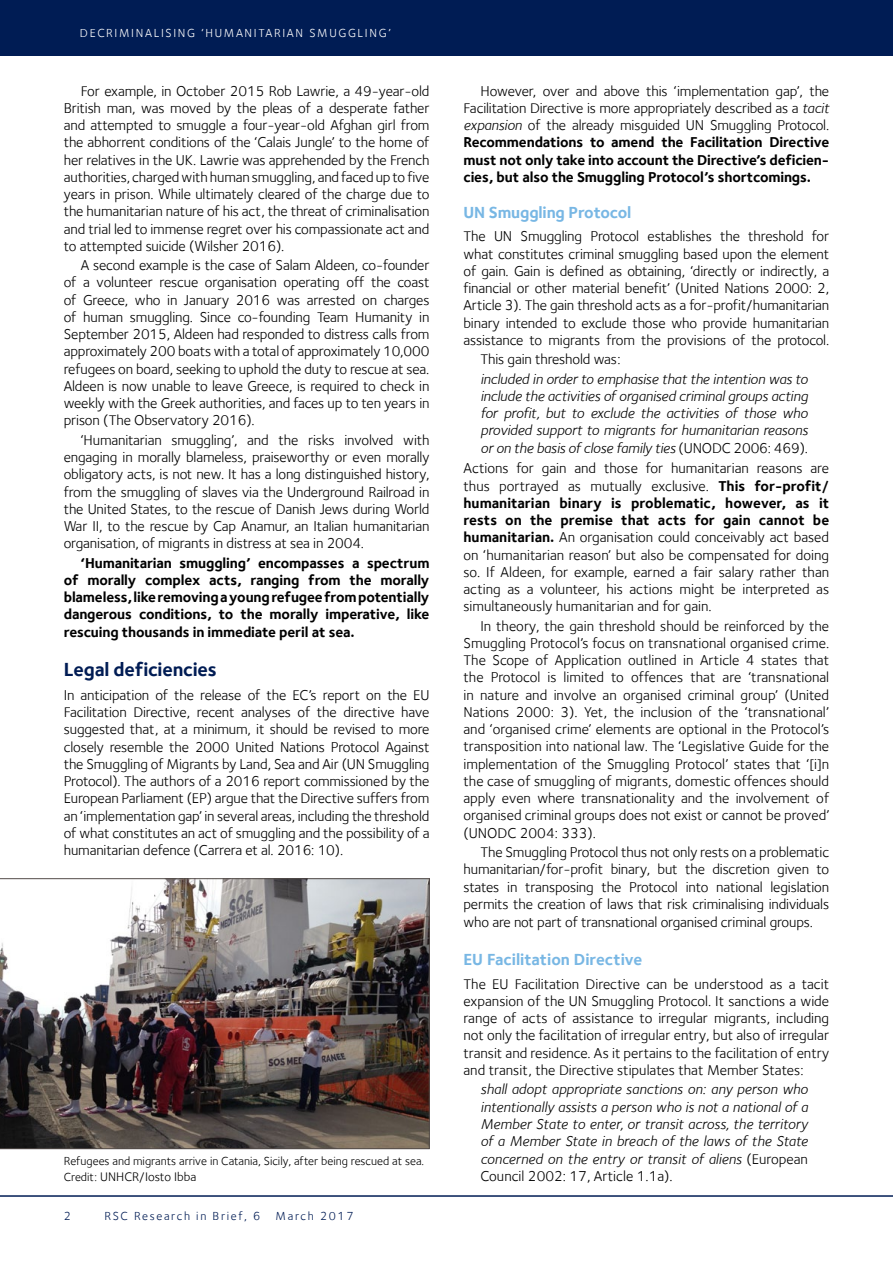
<style>
.page{position:relative;width:893px;height:1263px;background:#fff}
.page>*{position:absolute;margin:0;border:0;box-sizing:border-box;transform-origin:0 0}
.t1{font:700 19.5px "Foundry Sterling";letter-spacing:-.01em;color:#001c54}
.t2{font:700 16.5px "Foundry Sterling";letter-spacing:-.01em;color:#78b7e4}
.t3{font:14.7px/17.2px "Foundry Sterling";letter-spacing:-.01em;color:#000;text-align:justify}
.t4{font:700 14.7px/17.2px "Foundry Sterling";letter-spacing:-.01em;color:#000;text-align:justify}
.t5{font:italic 14.7px/17.2px "Foundry Sterling";letter-spacing:-.01em;color:#000;text-align:justify}
.t6{font:12.75px "Foundry Sterling";color:#000}
.t7{font:12px "Foundry Sterling";color:#000}
.t8{font:12px "Foundry Sterling";letter-spacing:.14em;color:#fff}
.t9{font:12px "Foundry Sterling";letter-spacing:.14em;color:#001c54}
.s1{font-size:12px}
.s2{font-weight:400}
.s3{font-weight:400;font-style:italic}
.s4{font-style:normal}
.s5{font-weight:700}
</style>
<div class="page">
<hr style="left:0;top:1195px;width:893px;height:2px;background:#001c54">
<div style="left:0;top:0;width:893px;height:55px;background:#001c54"></div>
<img style="left:2px;top:880px;width:425px;height:267px">
<div style="left:0;top:878px;width:429px;height:271px;border:1px solid #524b48"></div>
<p class="t8" style="left:80px;top:26px;width:312px">DECRIMINALISING ‘HUMANITARIAN SMUGGLING’</p>
<p class="t3" style="left:64px;top:82px;width:367px;text-indent:17px">For example, in October 2015 Rob Lawrie, a 49-year-old British man, was moved by the pleas of a desperate father and attempted to smuggle a four-year-old Afghan girl from the abhorrent conditions of the ‘Calais Jungle’ to the home of her relatives in the UK. Lawrie was apprehended by the French authorities, charged with human smuggling, and faced up to five years in prison. While ultimately cleared of the charge due to the humanitarian nature of his act, the threat of criminalisation and trial led to immense regret over his compassionate act and to attempted suicide (Wilsher 2016).</p>
<p class="t3" style="left:64px;top:257px;width:367px;text-indent:17px">A second example is the case of Salam Aldeen, co-founder of a volunteer rescue organisation operating off the coast of Greece, who in January 2016 was arrested on charges of human smuggling. Since co-founding Team Humanity in September 2015, Aldeen had responded to distress calls from approximately 200 boats with a total of approximately 10,000 refugees on board, seeking to uphold the duty to rescue at sea.<br>Aldeen is now unable to leave Greece, is required to check in weekly with the Greek authorities, and faces up to ten years in prison (The Observatory 2016).</p>
<p class="t3" style="left:64px;top:431px;width:367px;text-indent:17px">‘Humanitarian smuggling’, and the risks involved with engaging in morally blameless, praiseworthy or even morally obligatory acts, is not new. It has a long distinguished history, from the smuggling of slaves via the Underground Railroad in the United States, to the rescue of Danish Jews during World War II, to the rescue by Cap Anamur, an Italian humanitarian organisation, of migrants in distress at sea in 2004.</p>
<p class="t4" style="left:64px;top:554px;width:367px;text-indent:17px">‘Humanitarian smuggling’ encompasses a spectrum of morally complex acts, ranging from the morally blameless, like removing a young refugee from potentially dangerous conditions, to the morally imperative, like rescuing thousands in immediate peril at sea.</p>
<h1 class="t1" style="left:64px;top:658px;width:155px">Legal deficiencies</h1>
<p class="t3" style="left:64px;top:686px;width:367px">In anticipation of the release of the EC’s report on the EU Facilitation Directive, recent analyses of the directive have suggested that, at a minimum, it should be revised to more closely resemble the 2000 United Nations Protocol Against the Smuggling of Migrants by Land, Sea and Air (UN Smuggling Protocol). The authors of a 2016 report commissioned by the European Parliament (EP) argue that the Directive suffers from an ‘implementation gap’ in several areas, including the threshold of what constitutes an act of smuggling and the possibility of a humanitarian defence (Carrera et al. 2016: 10).</p>
<p class="t7" style="left:64px;top:1154px;width:362px">Refugees and migrants arrive in Catania, Sicily, after being rescued at sea.</p>
<p class="t6" style="left:64px;top:1169px;width:134px"><span class="s1">Credit:</span> UNHCR/Iosto Ibba</p>
<p class="t9" style="left:64px;top:1209px;width:9px">2</p>
<p class="t9" style="left:104px;top:1209px;width:157px">RSC Research in Brief, 6</p>
<p class="t9" style="left:276px;top:1209px;width:79px">March 2017</p>
<p class="t4" style="left:463px;top:82px;width:367px;text-indent:17px"><span class="s2">However, over and above this ‘implementation gap’, the Facilitation Directive is more appropriately described as a</span> <span class="s3">tacit expansion</span> <span class="s2">of the already misguided UN Smuggling Protocol.<br></span>Recommendations to amend the Facilitation Directive must not only take into account the Directive’s deficien&shy;cies, but also the Smuggling Protocol’s shortcomings.</p>
<p class="t2" style="left:463px;top:202px;width:169px">UN Smuggling Protocol</p>
<p class="t3" style="left:463px;top:228px;width:367px">The UN Smuggling Protocol establishes the threshold for what constitutes criminal smuggling based upon the element of gain. Gain is defined as obtaining, ‘directly or indirectly, a financial or other material benefit’ (United Nations 2000: 2, Article 3). The gain threshold acts as a for-profit/humanitarian binary intended to exclude those who provide humanitarian assistance to migrants from the provisions of the protocol.</p>
<p class="t3" style="left:480px;top:351px;width:141px">This gain threshold was:</p>
<p class="t5" style="left:480px;top:370px;width:329px">included in order to emphasise that the intention was to include the activities of organised criminal groups acting for profit, but to exclude the activities of those who provided support to migrants for humanitarian reasons or on the basis of close family ties <span class="s4">(UNODC 2006: 469).</span></p>
<p class="t3" style="left:463px;top:460px;width:367px">Actions for gain and those for humanitarian reasons are thus portrayed as mutually exclusive. <span class="s5">This for-profit/ humanitarian binary is problematic, however, as it rests on the premise that acts for gain cannot be humanitarian.</span> An organisation could conceivably act based on ‘humanitarian reason’ but also be compensated for doing so. If Aldeen, for example, earned a fair salary rather than acting as a volunteer, his actions might be interpreted as simultaneously humanitarian and for gain.</p>
<p class="t3" style="left:463px;top:617px;width:367px;text-indent:17px">In theory, the gain threshold should be reinforced by the Smuggling Protocol’s focus on transnational organised crime.<br>The Scope of Application outlined in Article 4 states that the Protocol is limited to offences that are ‘transnational in nature and involve an organised criminal group’ (United Nations 2000: 3). Yet, the inclusion of the ‘transnational’ and ‘organised crime’ elements are optional in the Protocol’s transposition into national law. The ‘Legislative Guide for the implementation of the Smuggling Protocol’ states that ‘[i]n the case of smuggling of migrants, domestic offences should apply even where transnationality and the involvement of organised criminal groups does not exist or cannot be proved’ (UNODC 2004: 333).</p>
<p class="t3" style="left:463px;top:843px;width:367px;text-indent:17px">The Smuggling Protocol thus not only rests on a problematic humanitarian/for-profit binary, but the discretion given to states in transposing the Protocol into national legislation permits the creation of laws that risk criminalising individuals who are not part of transnational organised criminal groups.</p>
<p class="t2" style="left:463px;top:950px;width:180px">EU Facilitation Directive</p>
<p class="t3" style="left:463px;top:975px;width:367px">The EU Facilitation Directive can be understood as a tacit expansion of the UN Smuggling Protocol. It sanctions a wide range of acts of assistance to irregular migrants, including not only the facilitation of irregular entry, but also of irregular transit and residence. As it pertains to the facilitation of entry and transit, the Directive stipulates that Member States:</p>
<p class="t5" style="left:480px;top:1081px;width:329px">shall adopt appropriate sanctions on: any person who intentionally assists a person who is not a national of a Member State to enter, or transit across, the territory of a Member State in breach of the laws of the State concerned on the entry or transit of aliens <span class="s4">(European Council 2002: 17, Article 1.1a).</span></p>
</div>
